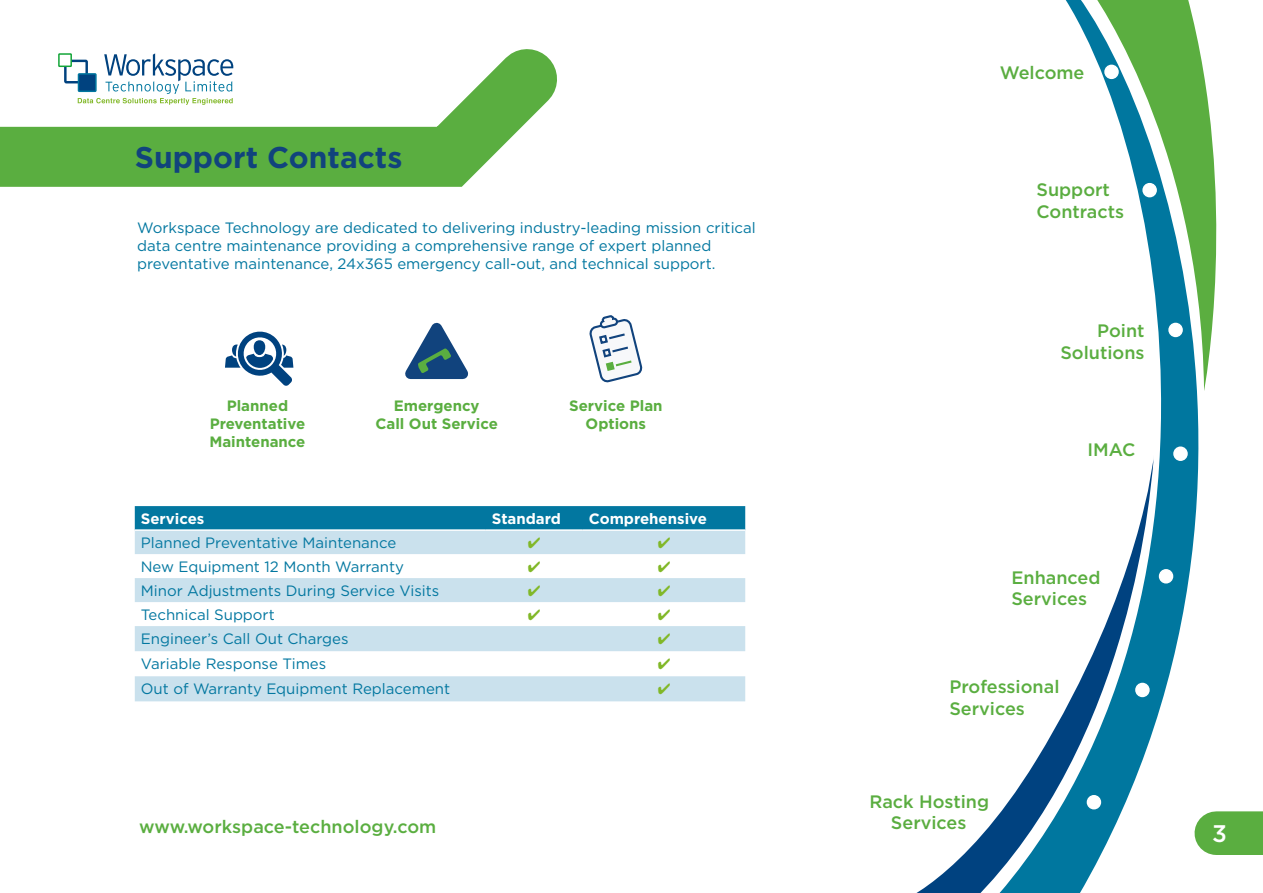
<style>
.page{position:relative;width:1263px;height:893px;background:#fff}
.page>*{position:absolute;margin:0;border:0;box-sizing:border-box;transform-origin:0 0}
.t1{font:700 30px "Gotham";color:#11437d}
.t2{font:500 24px "Gotham";color:#fff}
.t3{font:500 18px/21.6px "Gotham";color:#5aae40}
.t4{font:500 18px/21.6px "Gotham";color:#5aad40}
.t5{font:15px/18px "Gotham";color:#0277a0}
.t6{font:700 15px/18px "Gotham";color:#5aae40;text-align:center}
.t7{font:15px "Gotham";color:#0578a1}
.t8{font:700 15px "Gotham";color:#fff}
</style>
<div class="page">
<svg style="left:1065px;top:0;width:151px;height:855px"></svg>
<svg style="left:1082px;top:0;width:135px;height:391px"></svg>
<svg style="left:916px;top:455px;width:238px;height:438px"></svg>
<div style="left:1105px;top:65px;width:13px;height:13px;background:#fff;border-radius:50%"></div>
<div style="left:1104px;top:65px;width:15px;height:14px;border:2px solid #fff;border-radius:50%"></div>
<div style="left:1143px;top:184px;width:13px;height:13px;background:#fff;border-radius:50%"></div>
<div style="left:1142px;top:183px;width:15px;height:14px;border:2px solid #fff;border-radius:50%"></div>
<div style="left:1169px;top:323px;width:13px;height:13px;background:#fff;border-radius:50%"></div>
<div style="left:1168px;top:323px;width:15px;height:14px;border:2px solid #fff;border-radius:50%"></div>
<div style="left:1174px;top:447px;width:13px;height:13px;background:#fff;border-radius:50%"></div>
<div style="left:1173px;top:446px;width:15px;height:15px;border:2px solid #fff;border-radius:50%"></div>
<div style="left:1159px;top:570px;width:13px;height:13px;background:#fff;border-radius:50%"></div>
<div style="left:1159px;top:569px;width:14px;height:14px;border:2px solid #fff;border-radius:50%"></div>
<div style="left:1136px;top:683px;width:13px;height:13px;background:#fff;border-radius:50%"></div>
<div style="left:1135px;top:683px;width:15px;height:14px;border:2px solid #fff;border-radius:50%"></div>
<div style="left:1087px;top:796px;width:13px;height:13px;background:#fff;border-radius:50%"></div>
<div style="left:1087px;top:795px;width:14px;height:14px;border:2px solid #fff;border-radius:50%"></div>
<div style="left:1216px;top:811px;width:47px;height:44px;background:#5aae40"></div>
<div style="left:135px;top:506px;width:610px;height:23px;background:#0277a0"></div>
<svg style="left:135px;top:531px;width:610px;height:170px;fill:#cae1ed"></svg>
<svg style="left:0;top:49px;width:557px;height:138px"></svg>
<svg style="left:589px;top:316px;width:54px;height:67px"></svg>
<svg style="left:405px;top:322px;width:63px;height:58px"></svg>
<svg style="left:225px;top:331px;width:68px;height:55px"></svg>
<svg style="left:528px;top:537px;width:12px;height:11px"></svg>
<svg style="left:658px;top:537px;width:12px;height:11px"></svg>
<svg style="left:528px;top:561px;width:12px;height:11px"></svg>
<svg style="left:658px;top:561px;width:12px;height:11px"></svg>
<svg style="left:528px;top:585px;width:12px;height:11px"></svg>
<svg style="left:658px;top:585px;width:12px;height:11px"></svg>
<svg style="left:528px;top:609px;width:12px;height:11px"></svg>
<svg style="left:658px;top:609px;width:12px;height:11px"></svg>
<svg style="left:658px;top:633px;width:12px;height:11px"></svg>
<svg style="left:658px;top:658px;width:12px;height:11px"></svg>
<svg style="left:658px;top:683px;width:12px;height:11px"></svg>
<h1 class="t1" style="left:135px;top:137px;width:269px">Support Contacts</h1>
<p class="t5" style="left:137px;top:219px;width:620px">Workspace Technology are dedicated to delivering industry-leading mission critical data centre maintenance providing a comprehensive range of expert planned preventative maintenance, 24x365 emergency call-out, and technical support.</p>
<p class="t6" style="left:209px;top:397px;width:98px">Planned<br>Preventative<br>Maintenance</p>
<p class="t6" style="left:569px;top:397px;width:95px">Service Plan<br>Options</p>
<p class="t6" style="left:375px;top:397px;width:124px">Emergency<br>Call Out Service</p>
<p class="t8" style="left:141px;top:509px;width:65px">Services</p>
<p class="t8" style="left:492px;top:509px;width:71px">Standard</p>
<p class="t8" style="left:589px;top:509px;width:120px">Comprehensive</p>
<p class="t7" style="left:141px;top:533px;width:257px">Planned Preventative Maintenance</p>
<p class="t5" style="left:141px;top:557px;width:265px">New Equipment 12 Month Warranty</p>
<p class="t5" style="left:141px;top:581px;width:300px">Minor Adjustments During Service Visits</p>
<p class="t5" style="left:141px;top:605px;width:135px">Technical Support</p>
<p class="t5" style="left:141px;top:629px;width:209px">Engineer’s Call Out Charges</p>
<p class="t5" style="left:141px;top:655px;width:187px">Variable Response Times</p>
<p class="t5" style="left:141px;top:680px;width:311px">Out of Warranty Equipment Replacement</p>
<p class="t3" style="left:139px;top:816px;width:299px">www.workspace-technology.com</p>
<p class="t4" style="left:1000px;top:62px;width:86px">Welcome</p>
<p class="t4" style="left:1036px;top:179px;width:89px">Support<br>Contracts</p>
<p class="t3" style="left:1060px;top:320px;width:86px;text-align:right">Point<br>Solutions</p>
<p class="t3" style="left:1087px;top:438px;width:50px">IMAC</p>
<p class="t3" style="left:1011px;top:566px;width:91px">Enhanced<br>Services</p>
<p class="t3" style="left:949px;top:676px;width:112px">Professional<br>Services</p>
<p class="t4" style="left:869px;top:790px;width:121px;text-align:center">Rack Hosting<br>Services</p>
<h2 class="t2" style="left:1212px;top:817px;width:16px">3</h2>
</div>
